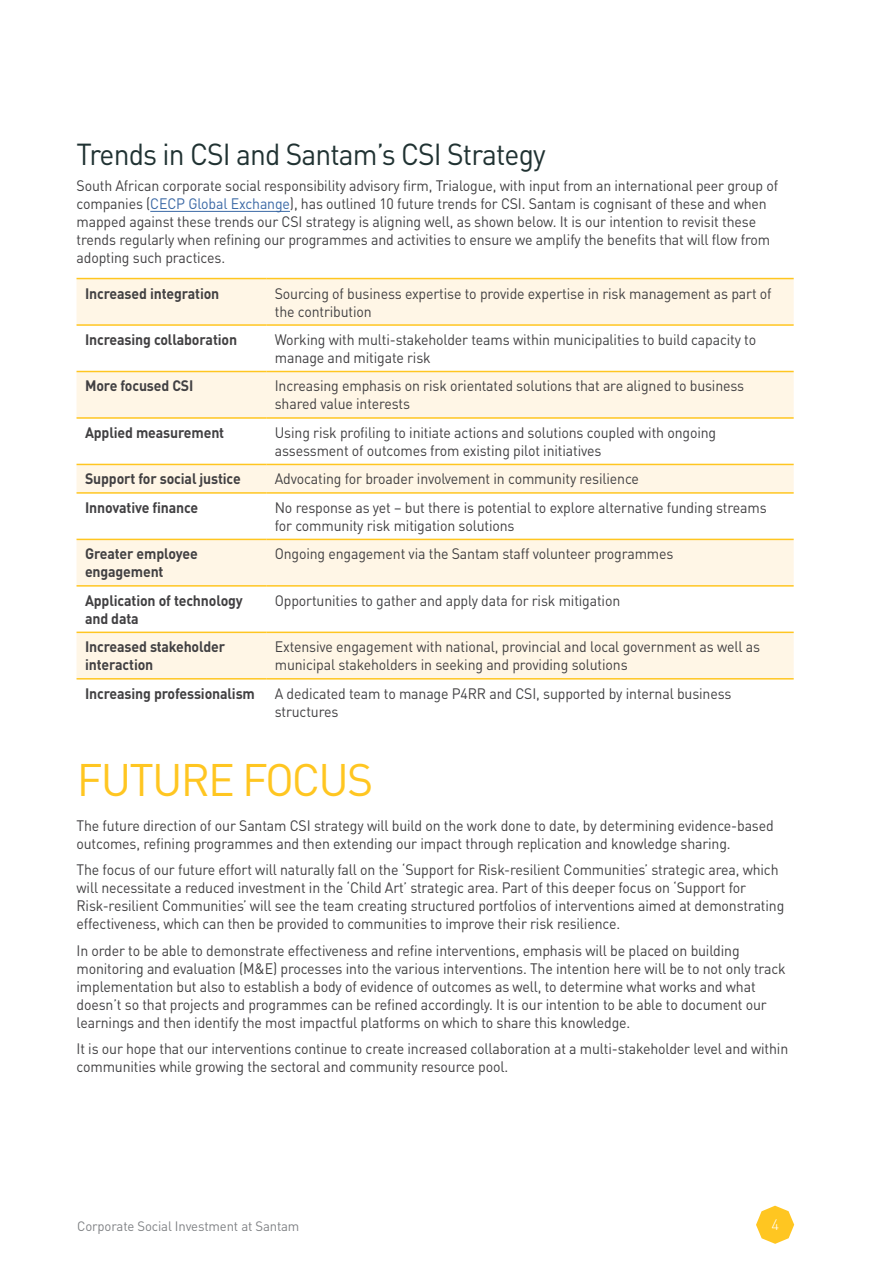
<style>
.page{position:relative;width:893px;height:1263px;background:#fff}
.page>*{position:absolute;margin:0;border:0;box-sizing:border-box;transform-origin:0 0}
.t1{font:45px "DINOT";letter-spacing:-.04em;color:#ffc621}
.t2{font:30px "DINOT";letter-spacing:-.03em;color:#203232;scale:.94 1}
.t3{font:15px/18px "DINOT";letter-spacing:-.01em;color:#414042;scale:.94 1}
.t4{font:700 15px/18px "DINOT";letter-spacing:-.01em;color:#414042;scale:.94 1}
.t5{font:300 15px "DINOT";color:#fff}
.t6{font:13.5px "DINOT";letter-spacing:-.01em;color:#808285}
.s1{color:#3a68a5}
</style>
<div class="page">
<svg style="left:756px;top:1206px;width:38px;height:38px"></svg>
<hr style="left:150px;top:211px;width:140px;height:1px;background:#3a68a5">
<svg style="left:77px;top:279px;width:717px;height:399px;fill:#fff6e6"></svg>
<hr style="left:77px;top:278px;width:189px;height:1px;background:#ffc621">
<hr style="left:266px;top:278px;width:528px;height:1px;background:#ffc621">
<hr style="left:77px;top:371px;width:189px;height:1px;background:#ffc621">
<hr style="left:266px;top:371px;width:528px;height:1px;background:#ffc621">
<hr style="left:77px;top:464px;width:189px;height:1px;background:#ffc621">
<hr style="left:266px;top:464px;width:528px;height:1px;background:#ffc621">
<hr style="left:77px;top:324px;width:189px;height:2px;background:#ffc621">
<hr style="left:266px;top:324px;width:528px;height:2px;background:#ffc621">
<hr style="left:77px;top:417px;width:189px;height:2px;background:#ffc621">
<hr style="left:266px;top:417px;width:528px;height:2px;background:#ffc621">
<hr style="left:77px;top:492px;width:189px;height:2px;background:#ffc621">
<hr style="left:266px;top:492px;width:528px;height:2px;background:#ffc621">
<hr style="left:77px;top:539px;width:189px;height:1px;background:#ffc621">
<hr style="left:266px;top:539px;width:528px;height:1px;background:#ffc621">
<hr style="left:77px;top:585px;width:189px;height:2px;background:#ffc621">
<hr style="left:266px;top:585px;width:528px;height:2px;background:#ffc621">
<hr style="left:77px;top:632px;width:189px;height:1px;background:#ffc621">
<hr style="left:266px;top:632px;width:528px;height:1px;background:#ffc621">
<hr style="left:77px;top:678px;width:189px;height:1px;background:#ffc621">
<hr style="left:266px;top:678px;width:528px;height:1px;background:#ffc621">
<h2 class="t2" style="left:77px;top:135px;width:501px">Trends in CSI and Santam’s CSI Strategy</h2>
<p class="t3" style="left:77px;top:177px;width:748px">South African corporate social responsibility advisory firm, Trialogue, with input from an international peer group of companies (<span class="s1">CECP Global Exchange</span>), has outlined 10 future trends for CSI. Santam is cognisant of these and when mapped against these trends our CSI strategy is aligning well, as shown below. It is our intention to revisit these trends regularly when refining our programmes and activities to ensure we amplify the benefits that will flow from adopting such practices.</p>
<p class="t4" style="left:85px;top:284px;width:144px">Increased integration</p>
<p class="t3" style="left:275px;top:284px;width:530px">Sourcing of business expertise to provide expertise in risk management as part of the contribution</p>
<p class="t4" style="left:85px;top:330px;width:163px">Increasing collaboration</p>
<p class="t3" style="left:275px;top:330px;width:514px">Working with multi-stakeholder teams within municipalities to build capacity to manage and mitigate risk</p>
<p class="t4" style="left:85px;top:377px;width:117px">More focused CSI</p>
<p class="t3" style="left:275px;top:377px;width:501px">Increasing emphasis on risk orientated solutions that are aligned to business shared value interests</p>
<p class="t4" style="left:85px;top:423px;width:150px">Applied measurement</p>
<p class="t3" style="left:275px;top:423px;width:471px">Using risk profiling to initiate actions and solutions coupled with ongoing assessment of outcomes from existing pilot initiatives</p>
<p class="t4" style="left:85px;top:470px;width:167px">Support for social justice</p>
<p class="t3" style="left:275px;top:470px;width:389px">Advocating for broader involvement in community resilience</p>
<p class="t4" style="left:85px;top:498px;width:122px">Innovative finance</p>
<p class="t3" style="left:275px;top:498px;width:525px">No response as yet – but there is potential to explore alternative funding streams for community risk mitigation solutions</p>
<p class="t4" style="left:85px;top:544px;width:121px">Greater employee engagement</p>
<p class="t3" style="left:275px;top:545px;width:426px">Ongoing engagement via the Santam staff volunteer programmes</p>
<p class="t4" style="left:85px;top:591px;width:169px">Application of technology and data</p>
<p class="t3" style="left:275px;top:591px;width:369px">Opportunities to gather and apply data for risk mitigation</p>
<p class="t4" style="left:85px;top:637px;width:151px">Increased stakeholder interaction</p>
<p class="t3" style="left:275px;top:638px;width:518px">Extensive engagement with national, provincial and local government as well as municipal stakeholders in seeking and providing solutions</p>
<p class="t4" style="left:85px;top:684px;width:182px">Increasing professionalism</p>
<p class="t3" style="left:275px;top:684px;width:487px">A dedicated team to manage P4RR and CSI, supported by internal business structures</p>
<h1 class="t1" style="left:77px;top:751px;width:298px">FUTURE FOCUS</h1>
<p class="t3" style="left:77px;top:816px;width:743px">The future direction of our Santam CSI strategy will build on the work done to date, by determining evidence-based outcomes, refining programmes and then extending our impact through replication and knowledge sharing.</p>
<p class="t3" style="left:77px;top:860px;width:754px">The focus of our future effort will naturally fall on the ‘Support for Risk-resilient Communities’ strategic area, which will necessitate a reduced investment in the ‘Child Art’ strategic area. Part of this deeper focus on ‘Support for Risk-resilient Communities’ will see the team creating structured portfolios of interventions aimed at demonstrating effectiveness, which can then be provided to communities to improve their risk resilience.</p>
<p class="t3" style="left:77px;top:941px;width:756px">In order to be able to demonstrate effectiveness and refine interventions, emphasis will be placed on building monitoring and evaluation (M&amp;E) processes into the various interventions. The intention here will be to not only track implementation but also to establish a body of evidence of outcomes as well, to determine what works and what doesn’t so that projects and programmes can be refined accordingly. It is our intention to be able to document our learnings and then identify the most impactful platforms on which to share this knowledge.</p>
<p class="t3" style="left:77px;top:1039px;width:759px">It is our hope that our interventions continue to create increased collaboration at a multi-stakeholder level and within communities while growing the sectoral and community resource pool.</p>
<p class="t6" style="left:77px;top:1218px;width:224px">Corporate Social Investment at Santam</p>
<p class="t5" style="left:771px;top:1215px;width:9px">4</p>
</div>
